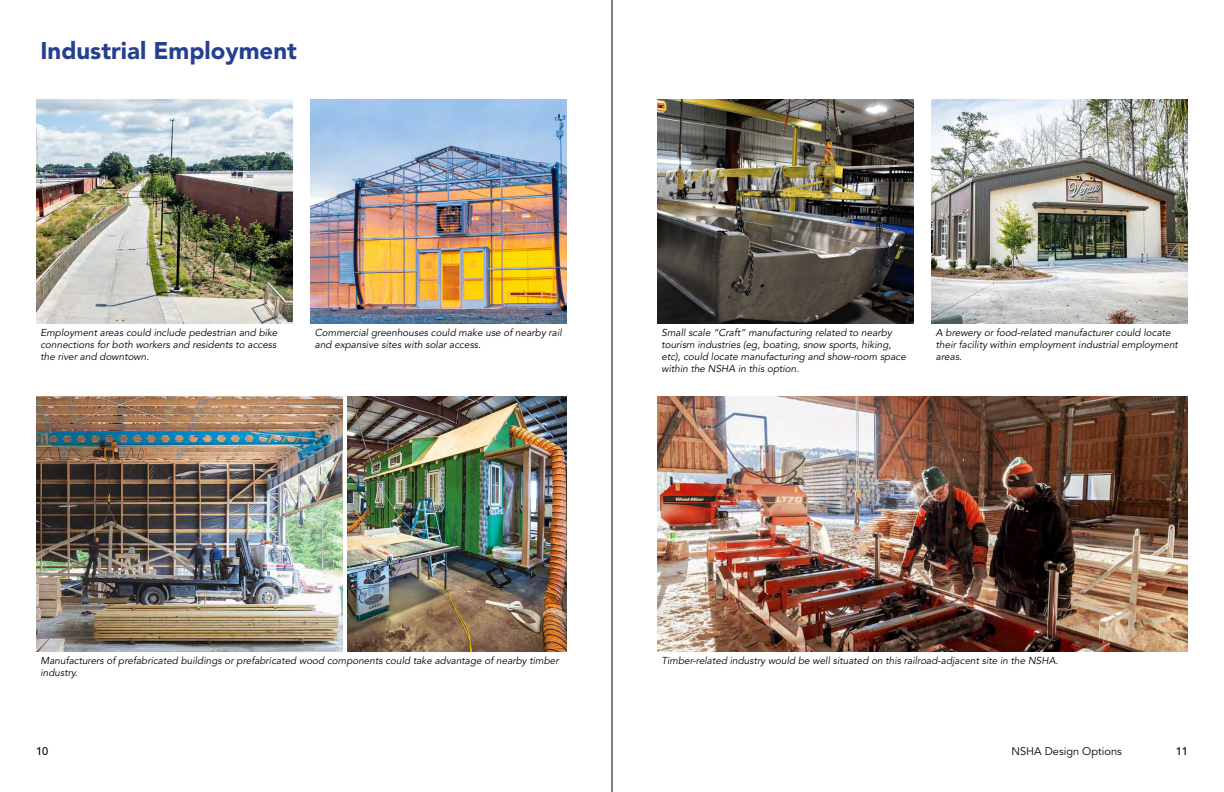
<style>
.page{position:relative;width:1224px;height:792px;background:#fff}
.page>*{position:absolute;margin:0;border:0;box-sizing:border-box;transform-origin:0 0}
.t1{font:900 24px "Avenir LT Std";color:#25408f}
.t2{font:11px "Avenir";color:#000}
.t3{font:500 11px "Avenir";color:#000}
.t4{font:10px/12px "Avenir";color:#000}
</style>
<div class="page">
<img style="left:310px;top:99px;width:257px;height:225px">
<img style="left:36px;top:396px;width:306px;height:256px">
<img style="left:347px;top:396px;width:220px;height:256px">
<img style="left:657px;top:396px;width:531px;height:256px">
<img style="left:657px;top:99px;width:257px;height:225px">
<img style="left:932px;top:99px;width:256px;height:225px">
<img style="left:36px;top:99px;width:256px;height:225px">
<hr style="left:612px;top:0;width:1px;height:792px;background:#000">
<h1 class="t1" style="left:40px;top:36px;width:258px">Industrial Employment</h1>
<p class="t4" style="left:40px;top:327px;width:240px;text-align:justify">Employment areas could include pedestrian and bike connections for both workers and residents to access the river and downtown.</p>
<p class="t4" style="left:315px;top:327px;width:250px">Commercial greenhouses could make use of nearby rail and expansive sites with solar access.</p>
<p class="t4" style="left:662px;top:327px;width:248px">Small scale “Craft” manufacturing related to nearby tourism industries (eg, boating, snow sports, hiking, etc), could locate manufacturing and show-room space within the NSHA in this option.</p>
<p class="t4" style="left:936px;top:327px;width:245px">A brewery or food-related manufacturer could locate their facility within employment industrial employment areas.</p>
<p class="t4" style="left:40px;top:654px;width:522px">Manufacturers of prefabricated buildings or prefabricated wood components could take advantage of nearby timber</p>
<p class="t4" style="left:662px;top:654px;width:400px">Timber-related industry would be well situated on this railroad-adjacent site in the NSHA.</p>
<p class="t4" style="left:41px;top:666px;width:40px">industry.</p>
<p class="t3" style="left:36px;top:745px;width:14px">10</p>
<p class="t2" style="left:1012px;top:745px;width:112px">NSHA Design Options</p>
<p class="t3" style="left:1176px;top:745px;width:14px">11</p>
</div>
